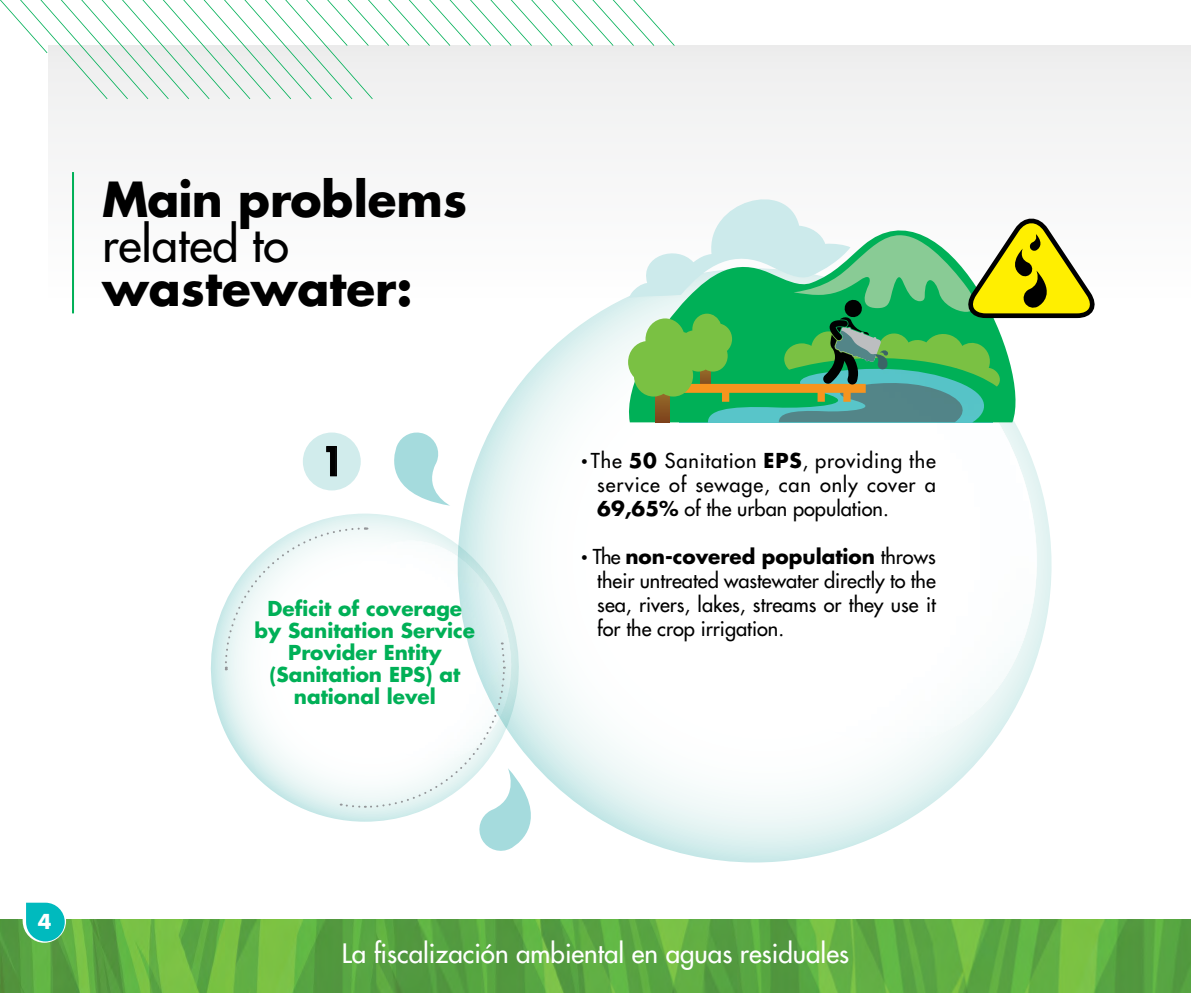
<style>
.page{position:relative;width:1191px;height:993px;background:#fff}
.page>*{position:absolute;margin:0;border:0;box-sizing:border-box;transform-origin:0 0}
.t1{font:700 47px "Futura Std";color:#000}
.t2{font:500 47px "Futura Std";color:#000}
.t3{font:800 38.6px "Futura Std";color:#000}
.t4{font:500 26px "Futura Std";color:#fff}
.t5{font:500 20px/24px "Futura Std";color:#000;text-align:justify}
.t6{font:700 20px/22px "Futura Std";color:#00b057;text-align:center}
.t7{font:700 20px "Futura Std";color:#fff}
.s1{font-family:"Amplitude";font-weight:400}
.s2{font-weight:700}
</style>
<div class="page">
<img style="left:0;top:919px;width:1191px;height:73px">
<svg style="left:23px;top:902px;width:43px;height:40px;background:#34c3bc"></svg>
<div style="left:49px;top:45px;width:1142px;height:253px;background:#f6f6f6"></div>
<svg style="left:0;top:0;width:674px;height:99px"></svg>
<svg style="left:447px;top:299px;width:546px;height:563px"></svg>
<img style="left:675px;top:422px;width:377px;height:321px">
<svg style="left:210px;top:513px;width:329px;height:217px"></svg>
<svg style="left:394px;top:429px;width:56px;height:76px"></svg>
<hr style="left:72px;top:172px;width:2px;height:141px;background:#00b057">
<svg style="left:224px;top:526px;width:322px;height:327px"></svg>
<svg style="left:627px;top:199px;width:468px;height:223px"></svg>
<div style="left:303px;top:432px;width:58px;height:58px;background:#d1ecec;border-radius:50%"></div>
<svg style="left:326px;top:446px;width:11px;height:31px"></svg>
<h1 class="t1" style="left:102px;top:168px;width:367px">Main problems</h1>
<h1 class="t2" style="left:102px;top:215px;width:188px">related to</h1>
<h1 class="t1" style="left:102px;top:257px;width:312px">wastewater:</h1>
<h2 class="t3" style="left:321px;top:437px;width:24px">1</h2>
<p class="t6" style="left:254px;top:597px;width:222px">Deficit of coverage by Sanitation Service<br>Provider Entity (Sanitation EPS) at national level</p>
<p class="t5" style="left:597px;top:448px;width:340px;text-indent:-16px"><span class="s1">•</span> The <span class="s2">50</span> Sanitation <span class="s2">EPS</span>, providing the service of sewage, can only cover a <span class="s2">69,65%</span> of the urban population.</p>
<p class="t5" style="left:597px;top:544px;width:340px;text-indent:-16px"><span class="s1">•</span> The <span class="s2">non-covered population</span> throws their untreated wastewater directly to the sea, rivers, lakes, streams or they use it for the crop irrigation.</p>
<p class="t7" style="left:38px;top:907px;width:15px">4</p>
<h3 class="t4" style="left:342px;top:936px;width:508px">La fiscalización ambiental en aguas residuales</h3>
</div>
